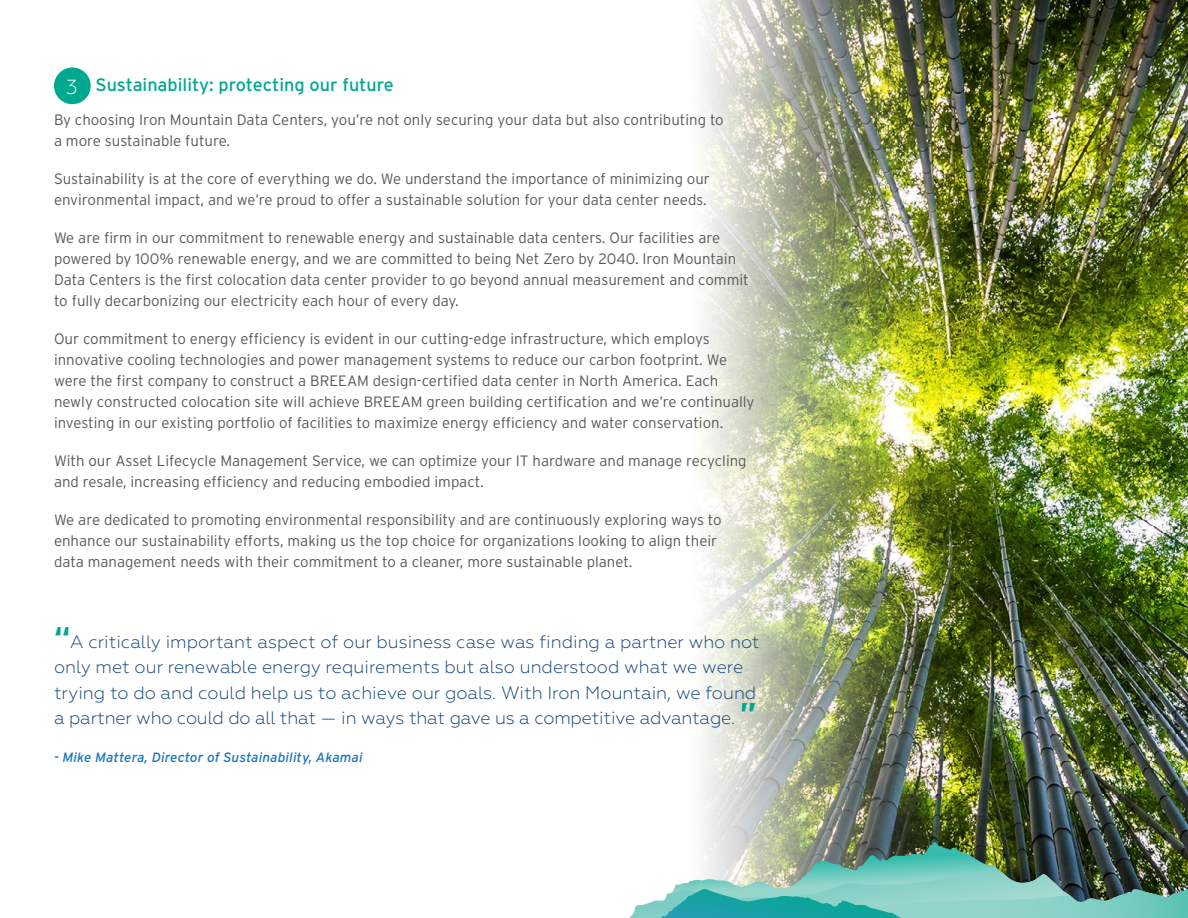
<style>
.page{position:relative;width:1188px;height:918px;background:#fff}
.page>*{position:absolute;margin:0;border:0;box-sizing:border-box;transform-origin:0 0}
.t1{font:300 18px/25.5px "Geometria";color:#14477d}
.t2{font:18px "Interstate";color:#00a88e}
.t3{font:300 15px/21px "Interstate";color:#58595b}
.t4{font:italic 13.5px "Interstate";letter-spacing:.005em;color:#1c75bc}
.s1{font-family:"Geometria";font-weight:300;font-size:20.4px;color:#fff}
.s2{font-family:"Interstate";font-weight:700;font-size:30px;color:#00a88e}
</style>
<div class="page">
<img style="left:698px;top:0;width:490px;height:842px">
<img style="left:630px;top:842px;width:558px;height:76px">
<div style="left:54px;top:67px;width:37px;height:37px;background:#00a88e;border-radius:50%"></div>
<p class="t2" style="left:66px;top:74px;width:329px"><span class="s1">3</span> Sustainability: protecting our future</p>
<p class="t3" style="left:54px;top:109px;width:671px">By choosing Iron Mountain Data Centers, you’re not only securing your data but also contributing to a more sustainable future.</p>
<p class="t3" style="left:54px;top:168px;width:658px">Sustainability is at the core of everything we do. We understand the importance of minimizing our environmental impact, and we’re proud to offer a sustainable solution for your data center needs.</p>
<p class="t3" style="left:54px;top:227px;width:696px">We are firm in our commitment to renewable energy and sustainable data centers. Our facilities are powered by 100% renewable energy, and we are committed to being Net Zero by 2040. Iron Mountain Data Centers is the first colocation data center provider to go beyond annual measurement and commit to fully decarbonizing our electricity each hour of every day.</p>
<p class="t3" style="left:54px;top:328px;width:702px">Our commitment to energy efficiency is evident in our cutting-edge infrastructure, which employs innovative cooling technologies and power management systems to reduce our carbon footprint. We were the first company to construct a BREEAM design-certified data center in North America. Each newly constructed colocation site will achieve BREEAM green building certification and we’re continually investing in our existing portfolio of facilities to maximize energy efficiency and water conservation.</p>
<p class="t3" style="left:54px;top:450px;width:694px">With our Asset Lifecycle Management Service, we can optimize your IT hardware and manage recycling and resale, increasing efficiency and reducing embodied impact.</p>
<p class="t3" style="left:54px;top:509px;width:669px">We are dedicated to promoting environmental responsibility and are continuously exploring ways to enhance our sustainability efforts, making us the top choice for organizations looking to align their data management needs with their commitment to a cleaner, more sustainable planet.</p>
<p class="t1" style="left:54px;top:629px;width:707px"><span class="s2">“</span>A critically important aspect of our business case was finding a partner who not only met our renewable energy requirements but also understood what we were trying to do and could help us to achieve our goals. With Iron Mountain, we found a partner who could do all that — in ways that gave us a competitive advantage. <span class="s2">”</span></p>
<p class="t4" style="left:54px;top:750px;width:310px">- Mike Mattera, Director of Sustainability, Akamai</p>
</div>
